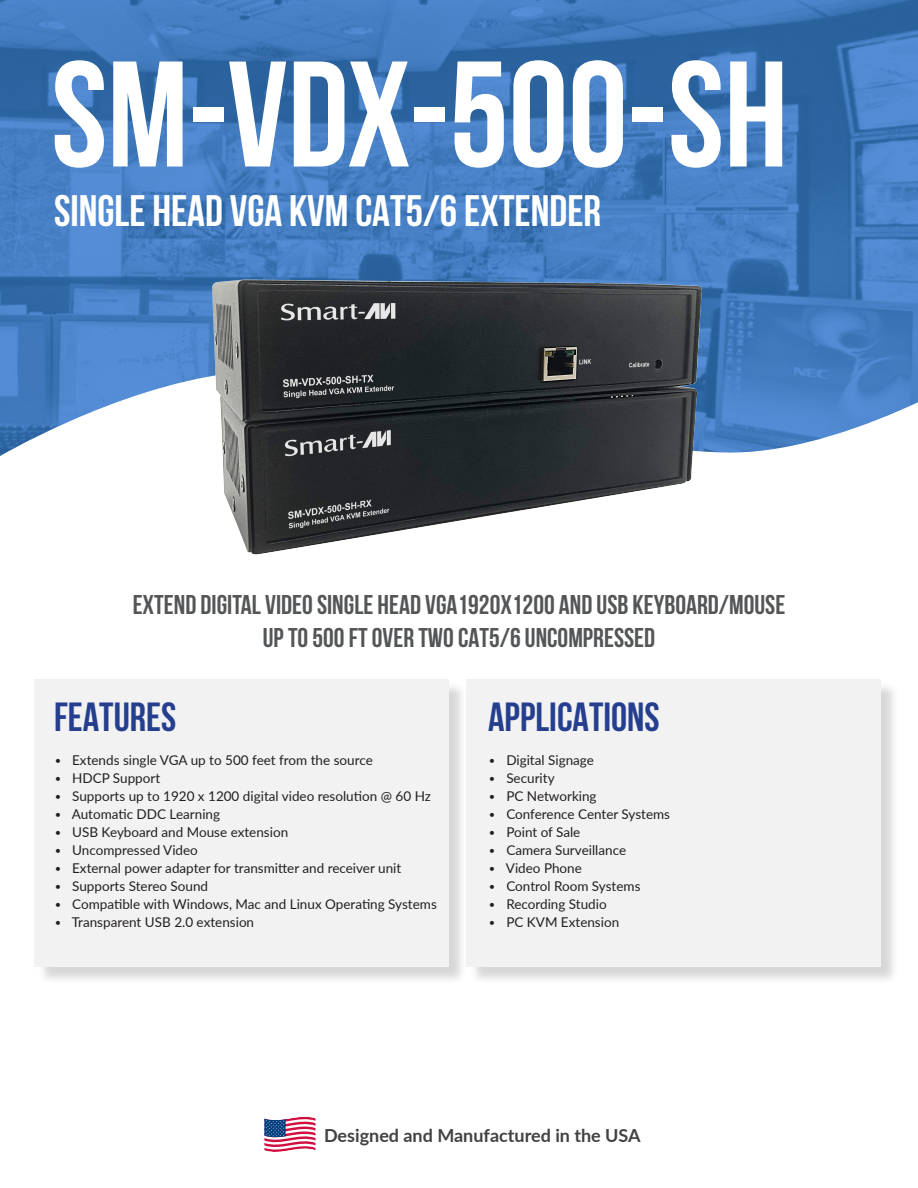
<style>
.page{position:relative;width:918px;height:1188px;background:#fff}
.page>*{position:absolute;margin:0;border:0;box-sizing:border-box;transform-origin:0 0}
.t1{font:700 150px "Bebas Neue";color:#fff}
.t2{font:700 43.8px "Bebas Neue";color:#fff}
.t3{font:700 40.5px "Bebas Neue";color:#253f8e}
.t4{font:700 27px "Bebas Neue";color:#545557}
.t5{font:700 18px "Lato";color:#414243}
.t6{font:13.5px "Lato";color:#231f20}
.s1{font-weight:300}
</style>
<div class="page">
<img style="left:0;top:0;width:918px;height:456px">
<svg style="left:264px;top:1117px;width:52px;height:35px"></svg>
<img style="left:190px;top:264px;width:538px;height:291px">
<div style="left:37px;top:681px;width:431px;height:304px;background:#231f20;opacity:.75"></div>
<div style="left:35px;top:679px;width:414px;height:287px;background:#f2f2f3"></div>
<div style="left:469px;top:681px;width:431px;height:304px;background:#231f20;opacity:.75"></div>
<div style="left:466px;top:679px;width:415px;height:287px;background:#f2f2f3"></div>
<p class="t1" style="left:51px;top:32px;width:738px">SM-VDX-500-SH</p>
<p class="t2" style="left:54px;top:187px;width:549px">SINGLE HEAD VGA KVM CAT5/6 EXTENDER</p>
<p class="t4" style="left:133px;top:590px;width:654px">EXTEND DIGITAL VIDEO SINGLE HEAD VGA1920X1200 AND USB KEYBOARD/MOUSE</p>
<p class="t4" style="left:263px;top:623px;width:394px">UP TO 500 FT OVER TWO CAT5/6 UNCOMPRESSED</p>
<p class="t3" style="left:54px;top:695px;width:124px">FEATURES</p>
<p class="t6" style="left:54px;top:750px;width:320px"><span class="s1">•</span> Extends single VGA up to 500 feet from the source</p>
<p class="t6" style="left:54px;top:768px;width:108px"><span class="s1">•</span> HDCP Support</p>
<p class="t6" style="left:54px;top:786px;width:378px"><span class="s1">•</span> Supports up to 1920 x 1200 digital video resolution @ 60 Hz</p>
<p class="t6" style="left:54px;top:804px;width:168px"><span class="s1">•</span> Automatic DDC Learning</p>
<p class="t6" style="left:54px;top:822px;width:236px"><span class="s1">•</span> USB Keyboard and Mouse extension</p>
<p class="t6" style="left:54px;top:840px;width:145px"><span class="s1">•</span> Uncompressed Video</p>
<p class="t6" style="left:54px;top:858px;width:349px"><span class="s1">•</span> External power adapter for transmitter and receiver unit</p>
<p class="t6" style="left:54px;top:876px;width:156px"><span class="s1">•</span> Supports Stereo Sound</p>
<p class="t6" style="left:54px;top:894px;width:384px"><span class="s1">•</span> Compatible with Windows, Mac and Linux Operating Systems</p>
<p class="t6" style="left:54px;top:912px;width:202px"><span class="s1">•</span> Transparent USB 2.0 extension</p>
<p class="t3" style="left:488px;top:695px;width:173px">APPLICATIONS</p>
<p class="t6" style="left:488px;top:750px;width:107px"><span class="s1">•</span> Digital Signage</p>
<p class="t6" style="left:488px;top:768px;width:68px"><span class="s1">•</span> Security</p>
<p class="t6" style="left:488px;top:786px;width:110px"><span class="s1">•</span> PC Networking</p>
<p class="t6" style="left:488px;top:804px;width:184px"><span class="s1">•</span> Conference Center Systems</p>
<p class="t6" style="left:488px;top:822px;width:94px"><span class="s1">•</span> Point of Sale</p>
<p class="t6" style="left:488px;top:840px;width:139px"><span class="s1">•</span> Camera Surveillance</p>
<p class="t6" style="left:488px;top:858px;width:95px"><span class="s1">•</span> Video Phone</p>
<p class="t6" style="left:488px;top:876px;width:154px"><span class="s1">•</span> Control Room Systems</p>
<p class="t6" style="left:488px;top:894px;width:120px"><span class="s1">•</span> Recording Studio</p>
<p class="t6" style="left:488px;top:912px;width:133px"><span class="s1">•</span> PC KVM Extension</p>
<p class="t5" style="left:324px;top:1122px;width:318px">Designed and Manufactured in the USA</p>
</div>
